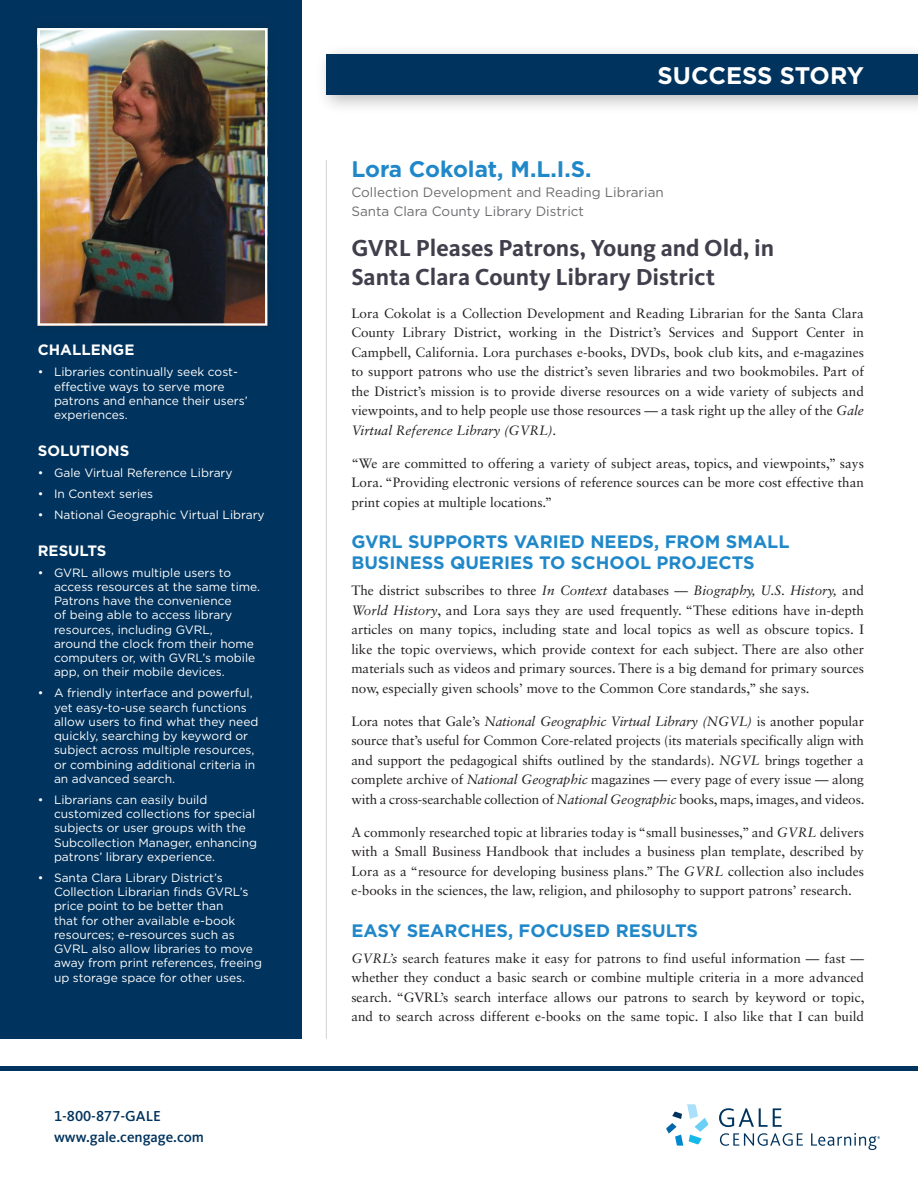
<style>
.page{position:relative;width:918px;height:1188px;background:#fff}
.page>*{position:absolute;margin:0;border:0;box-sizing:border-box;transform-origin:0 0}
.t1{font:700 24px/28.5px "Kievit OT";color:#423f4c}
.t2{font:700 24px "Gotham";color:#fff}
.t3{font:700 22.5px "Gotham";color:#2088c9}
.t4{font:700 18px/21px "Gotham";color:#2088c9}
.t5{font:500 15px/21px "Kievit OT";color:#00335d}
.t6{font:700 15px "Gotham";color:#fff}
.t7{font:13.5px/19.5px "Sabon LT Std";color:#231f20;text-align:justify}
.t8{font:13.5px/19.5px "Gotham";color:#6d6d70}
.t9{font:12px/14.2px "Gotham";color:#fff}
.s1{font-style:italic}
</style>
<div class="page">
<div style="left:0;top:0;width:301px;height:1039px;background:#00335d"></div>
<hr style="left:326px;top:160px;width:1px;height:879px;background:#d1d2d4">
<div style="left:0;top:1066px;width:918px;height:5px;background:#00335d"></div>
<div style="left:316px;top:44px;width:602px;height:71px;background:#231f20;opacity:.3"></div>
<div style="left:327px;top:54px;width:591px;height:41px;background:#00335d"></div>
<div style="left:30px;top:20px;width:245px;height:313px;background:#231f20;opacity:.2"></div>
<img style="left:41px;top:31px;width:223px;height:292px">
<div style="left:38px;top:28px;width:229px;height:298px;border:2px solid #fff"></div>
<svg style="left:719px;top:1108px;width:63px;height:19px"></svg>
<svg style="left:666px;top:1104px;width:42px;height:42px"></svg>
<svg style="left:720px;top:1133px;width:83px;height:13px"></svg>
<svg style="left:811px;top:1133px;width:69px;height:17px"></svg>
<p class="t6" style="left:38px;top:340px;width:98px">CHALLENGE</p>
<p class="t9" style="left:54px;top:365px;width:195px;text-indent:-16px">• Libraries continually seek cost&shy;effective ways to serve more patrons and enhance their users’ experiences.</p>
<p class="t6" style="left:38px;top:441px;width:93px">SOLUTIONS</p>
<p class="t9" style="left:38px;top:465px;width:196px">• Gale Virtual Reference Library</p>
<p class="t9" style="left:38px;top:486px;width:117px">• In Context series</p>
<p class="t9" style="left:38px;top:507px;width:228px">• National Geographic Virtual Library</p>
<p class="t6" style="left:38px;top:540px;width:69px">RESULTS</p>
<p class="t9" style="left:54px;top:565px;width:208px;text-indent:-16px">• GVRL allows multiple users to access resources at the same time.<br>Patrons have the convenience<br>of being able to access library resources, including GVRL,<br>around the clock from their home computers or, with GVRL’s mobile app, on their mobile devices.</p>
<p class="t9" style="left:54px;top:686px;width:206px;text-indent:-16px">• A friendly interface and powerful, yet easy-to-use search functions allow users to find what they need quickly, searching by keyword or subject across multiple resources, or combining additional criteria in an advanced search.</p>
<p class="t9" style="left:54px;top:792px;width:205px;text-indent:-16px">• Librarians can easily build customized collections for special subjects or user groups with the<br>Subcollection Manager, enhancing patrons’ library experience.</p>
<p class="t9" style="left:54px;top:870px;width:209px;text-indent:-16px">• Santa Clara Library District’s<br>Collection Librarian finds GVRL’s price point to be better than<br>that for other available e-book resources; e-resources such as<br>GVRL also allow libraries to move away from print references, freeing up storage space for other uses.</p>
<p class="t5" style="left:54px;top:1105px;width:151px">1-800-877-GALE www.gale.cengage.com</p>
<h1 class="t2" style="left:658px;top:59px;width:208px">SUCCESS STORY</h1>
<h2 class="t3" style="left:351px;top:154px;width:242px">LORA COKOLAT, M .L.I .S.</h2>
<p class="t8" style="left:351px;top:182px;width:314px">Collection Development and Reading Librarian<br>Santa Clara County Library District</p>
<h1 class="t1" style="left:351px;top:234px;width:424px">GVRL Pleases Patrons, Young and Old, in<br>Santa Clara County Library District</h1>
<p class="t7" style="left:351px;top:303px;width:514px">Lora Cokolat is a Collection Development and Reading Librarian for the Santa Clara County Library District, working in the District’s Services and Support Center in Campbell, California. Lora purchases e-books, DVDs, book club kits, and e-magazines to support patrons who use the district’s seven libraries and two bookmobiles. Part of the District’s mission is to provide diverse resources on a wide variety of subjects and viewpoints, and to help people use those resources — a task right up the alley of the <span class="s1">Gale Virtual Reference Library (GVRL).</span></p>
<p class="t7" style="left:351px;top:453px;width:514px">“We are committed to offering a variety of subject areas, topics, and viewpoints,” says Lora. “Providing electronic versions of reference sources can be more cost effective than print copies at multiple locations.”</p>
<h3 class="t4" style="left:351px;top:531px;width:440px">GVRL SUPPORTS VARIED N EEDS, FROM SMALL<br>BUSINESS QUERIES TO SCHOOL PROJECTS</h3>
<p class="t7" style="left:351px;top:581px;width:514px">The district subscribes to three <span class="s1">In Context</span> databases — <span class="s1">Biography, U.S. History,</span> and <span class="s1">World History</span>, and Lora says they are used frequently. “These editions have in-depth articles on many topics, including state and local topics as well as obscure topics. I like the topic overviews, which provide context for each subject. There are also other materials such as videos and primary sources. There is a big demand for primary sources now, especially given schools’ move to the Common Core standards,” she says.</p>
<p class="t7" style="left:351px;top:711px;width:515px">Lora notes that Gale’s <span class="s1">National Geographic Virtual Library (NGVL)</span> is another popular source that’s useful for Common Core-related projects (its materials specifically align with and support the pedagogical shifts outlined by the standards). <span class="s1">NGVL</span> brings together a complete archive of <span class="s1">National Geographic</span> magazines — every page of every issue — along with a cross-searchable collection of <span class="s1">National Geographic</span> books, maps, images, and videos.</p>
<p class="t7" style="left:351px;top:822px;width:514px">A commonly researched topic at libraries today is “small businesses,” and <span class="s1">GVRL</span> delivers with a Small Business Handbook that includes a business plan template, described by Lora as a “resource for developing business plans.” The <span class="s1">GVRL</span> collection also includes e-books in the sciences, the law, religion, and philosophy to support patrons’ research.</p>
<h3 class="t4" style="left:351px;top:920px;width:347px">EASY SEARCHES, FOCUSED RESULTS</h3>
<p class="t7" style="left:351px;top:948px;width:515px"><span class="s1">GVRL’s</span> search features make it easy for patrons to find useful information — fast — whether they conduct a basic search or combine multiple criteria in a more advanced search. “GVRL’s search interface allows our patrons to search by keyword or topic, and to search across different e-books on the same topic. I also like that I can build</p>
</div>
